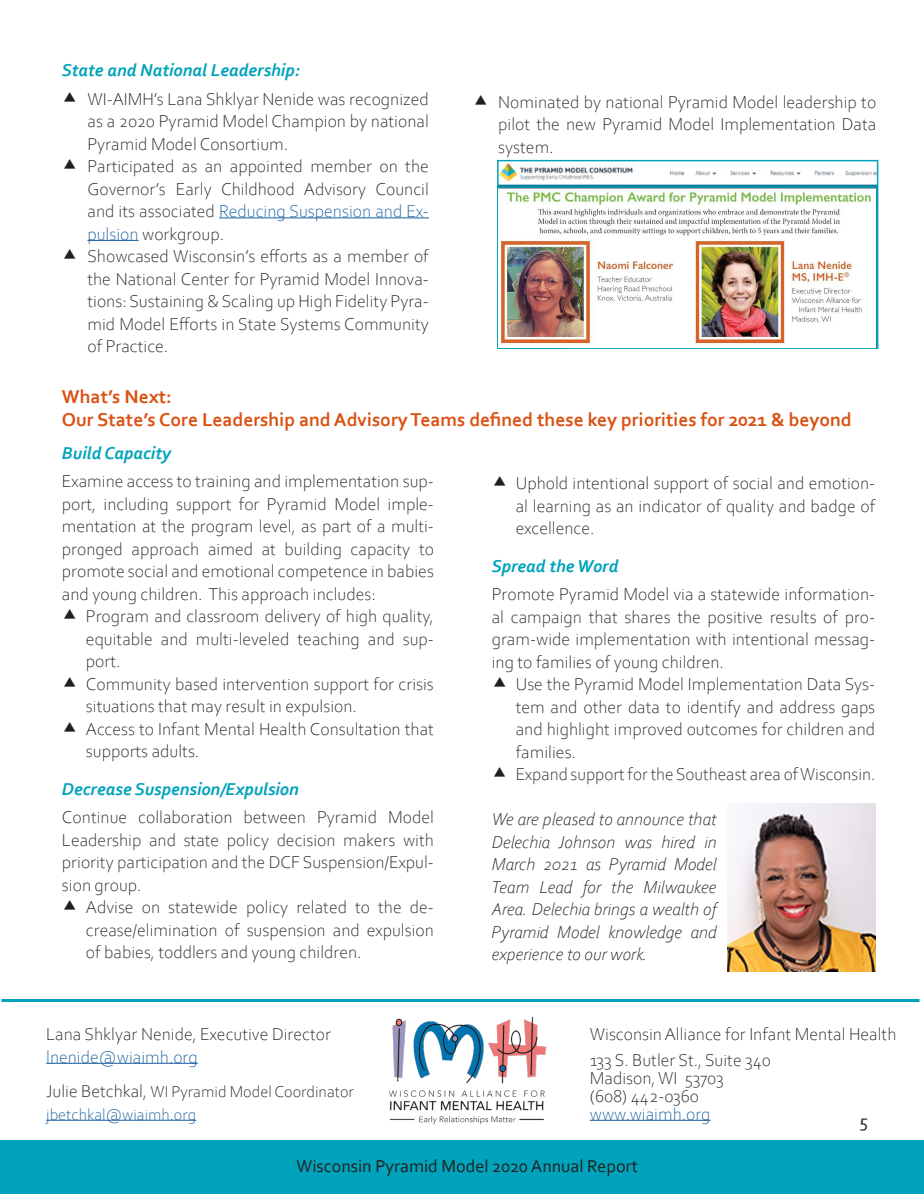
<style>
.page{position:relative;width:924px;height:1194px;background:#fff}
.page>*{position:absolute;margin:0;border:0;box-sizing:border-box;transform-origin:0 0}
.t1{font:700 19.5px/22.5px "Corbel";color:#da5112}
.t2{font:300 18px/22.5px "Corbel";color:#231f20;text-align:justify}
.t3{font:italic 300 18px/22.5px "Corbel";color:#231f20;text-align:justify}
.t4{font:italic 700 18px "Corbel";color:#00a3bb}
.t5{font:18px "Corbel";color:#231f20}
.t6{font:300 18px "Corbel";color:#175d9e}
.t7{font:300 16.5px/22.5px "Corbel";color:#231f20}
.s1{color:#175d9e}
.s2{font-size:18px}
</style>
<div class="page">
<div style="left:0;top:1141px;width:924px;height:53px;background:#00a3bb"></div>
<hr style="left:590px;top:1120px;width:121px;height:1px;background:#175d9e">
<img style="left:389px;top:1017px;width:158px;height:108px">
<hr style="left:46px;top:1063px;width:152px;height:1px;background:#175d9e">
<hr style="left:46px;top:1120px;width:150px;height:1px;background:#175d9e">
<hr style="left:2px;top:999px;width:918px;height:3px;background:#00a3bb">
<img style="left:727px;top:804px;width:148px;height:167px">
<hr style="left:219px;top:218px;width:210px;height:1px;background:#175d9e">
<hr style="left:87px;top:240px;width:52px;height:1px;background:#175d9e">
<img style="left:500px;top:164px;width:375px;height:25px">
<div style="left:497px;top:160px;width:381px;height:189px;border:2px solid #00a3bb"></div>
<img style="left:499px;top:189px;width:377px;height:159px">
<p class="t4" style="left:62px;top:59px;width:240px">State and National Leadership:</p>
<p class="t2" style="left:87px;top:87px;width:343px;text-align:left">WI-AIMH’s Lana Shklyar Nenide was recognized as a 2020 Pyramid Model Champion by national Pyramid Model Consortium.<br>Participated as an appointed member on the Governor’s Early Childhood Advisory Council and its associated <span class="s1">Reducing Suspension and Ex&shy;pulsion</span> workgroup.<br>Showcased Wisconsin’s efforts as a member of the National Center for Pyramid Model Innova&shy;tions: Sustaining &amp; Scaling up High Fidelity Pyra&shy;mid Model Efforts in State Systems Community of Practice.</p>
<p class="t2" style="left:498px;top:90px;width:380px">Nominated by national Pyramid Model leadership to pilot the new Pyramid Model Implementation Data system.</p>
<p class="t1" style="left:62px;top:385px;width:791px">What’s Next:<br>Our State’s Core Leadership and Advisory Teams defined these key priorities for 2021 &amp; beyond</p>
<p class="t4" style="left:62px;top:442px;width:110px">Build Capacity</p>
<p class="t2" style="left:62px;top:469px;width:374px">Examine access to training and implementation sup&shy;port, including support for Pyramid Model imple&shy;mentation at the program level, as part of a multi&shy;pronged approach aimed at building capacity to promote social and emotional competence in babies and young children. This approach includes:</p>
<p class="t2" style="left:86px;top:604px;width:350px;text-align:left">Program and classroom delivery of high quality, equitable and multi-leveled teaching and sup&shy;port.<br>Community based intervention support for crisis situations that may result in expulsion.<br>Access to Infant Mental Health Consultation that supports adults.</p>
<p class="t4" style="left:62px;top:778px;width:238px">Decrease Suspension/Expulsion</p>
<p class="t2" style="left:62px;top:805px;width:374px">Continue collaboration between Pyramid Model Leadership and state policy decision makers with priority participation and the DCF Suspension/Expul&shy;sion group.</p>
<p class="t2" style="left:86px;top:895px;width:349px">Advise on statewide policy related to the de&shy;crease/elimination of suspension and expulsion of babies, toddlers and young children.</p>
<p class="t2" style="left:46px;top:1022px;width:286px">Lana Shklyar Nenide, Executive Director</p>
<p class="t6" style="left:46px;top:1045px;width:153px">lnenide@wiaimh.org</p>
<p class="t7" style="left:46px;top:1080px;width:309px"><span class="s2">Julie Betchkal,</span> WI Pyramid Model Coordinator <span class="s1">jbetchkal@wiaimh.org</span></p>
<p class="t2" style="left:516px;top:471px;width:361px">Uphold intentional support of social and emotion&shy;al learning as an indicator of quality and badge of excellence.</p>
<p class="t4" style="left:492px;top:554px;width:128px">Spread the Word</p>
<p class="t2" style="left:492px;top:582px;width:385px">Promote Pyramid Model via a statewide information&shy;al campaign that shares the positive results of pro&shy;gram-wide implementation with intentional messag&shy;ing to families of young children.</p>
<p class="t2" style="left:516px;top:672px;width:361px;text-align:left">Use the Pyramid Model Implementation Data Sys&shy;tem and other data to identify and address gaps and highlight improved outcomes for children and families.<br>Expand support for the Southeast area of Wisconsin.</p>
<p class="t3" style="left:492px;top:807px;width:226px">We are pleased to announce that Delechia Johnson was hired in March 2021 as Pyramid Model Team Lead for the Milwaukee Area. Delechia brings a wealth of Pyramid Model knowledge and experience to our work.</p>
<p class="t2" style="left:590px;top:1021px;width:308px;line-height:25.5px">Wisconsin Alliance for Infant Mental Health<br>133 S. Butler St., Suite 340</p>
<p class="t2" style="left:590px;top:1068px;width:135px;line-height:18px">Madison, WI 53703 (608) 442-0360</p>
<p class="t6" style="left:590px;top:1102px;width:122px">www.wiaimh.org</p>
<p class="t5" style="left:860px;top:1110px;width:10px">5</p>
<p class="t5" style="left:297px;top:1155px;width:343px">Wisconsin Pyramid Model 2020 Annual Report</p>
</div>
